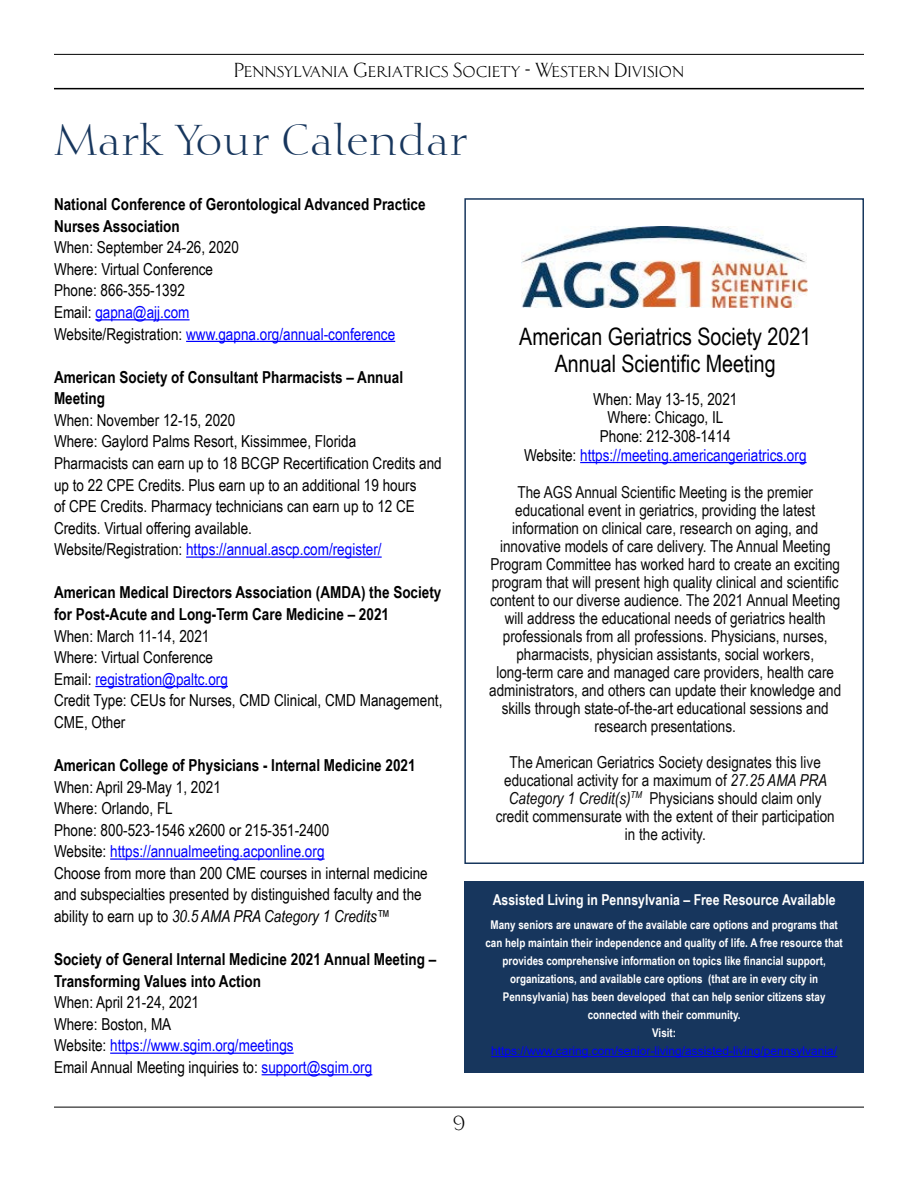
<style>
.page{position:relative;width:918px;height:1188px;background:#fff}
.page>*{position:absolute;margin:0;border:0;box-sizing:border-box;transform-origin:0 0}
.t1{font:42px "Calligraphic 810 BT";color:#17365d}
.t2{font:24px/27px "Arial Narrow";color:#000;text-align:center}
.t3{font:21px "AT Classic Roman";color:#000}
.t4{font:16.5px/21.6px "Arial Narrow";color:#000}
.t5{font:16.5px/18px "Arial Narrow";color:#0a0a0a;text-align:center}
.t6{font:700 16.5px/21.6px "Arial Narrow";color:#000}
.t7{font:700 15px "Arial Narrow";color:#fff}
.t8{font:700 12px/18px "Arial Narrow";color:#fff;text-align:center}
.t9{font:12px "Arial";color:#00f}
.s1{color:#00f}
.s2{font-style:italic}
</style>
<div class="page">
<hr style="left:54px;top:54px;width:810px;height:1px;background:#000">
<hr style="left:54px;top:88px;width:810px;height:1px;background:#000">
<hr style="left:54px;top:1107px;width:810px;height:1px;background:#000">
<hr style="left:95px;top:319px;width:95px;height:1px;background:#00f">
<hr style="left:186px;top:341px;width:209px;height:1px;background:#00f">
<hr style="left:186px;top:556px;width:196px;height:2px;background:#00f">
<hr style="left:95px;top:686px;width:133px;height:1px;background:#00f">
<hr style="left:110px;top:858px;width:215px;height:2px;background:#00f">
<hr style="left:110px;top:1053px;width:184px;height:1px;background:#00f">
<hr style="left:262px;top:1074px;width:110px;height:1px;background:#00f">
<div style="left:464px;top:198px;width:400px;height:666px;border:2px solid #17365d"></div>
<hr style="left:580px;top:462px;width:227px;height:1px;background:#00f">
<div style="left:464px;top:882px;width:400px;height:191px;background:#17365d"></div>
<img style="left:521px;top:226px;width:286px;height:81px">
<hr style="left:491px;top:1056px;width:346px;height:1px;background:#00f">
<p class="t3" style="left:234px;top:59px;width:452px">Pennsylvania Geriatrics Society - Western Division</p>
<h1 class="t1" style="left:54px;top:114px;width:414px">Mark Your Calendar</h1>
<p class="t6" style="left:54px;top:193px;width:373px">National Conference of Gerontological Advanced Practice<br>Nurses Association</p>
<p class="t4" style="left:54px;top:236px;width:343px">When: September 24-26, 2020<br>Where: Virtual Conference<br>Phone: 866-355-1392<br>Email: <span class="s1">gapna@ajj.com<br></span>Website/Registration: <span class="s1">www.gapna.org/annual-conference</span></p>
<p class="t6" style="left:54px;top:365px;width:351px">American Society of Consultant Pharmacists – Annual<br>Meeting</p>
<p class="t4" style="left:54px;top:409px;width:389px">When: November 12-15, 2020<br>Where: Gaylord Palms Resort, Kissimmee, Florida<br>Pharmacists can earn up to 18 BCGP Recertification Credits and up to 22 CPE Credits. Plus earn up to an additional 19 hours<br>of CPE Credits. Pharmacy technicians can earn up to 12 CE Credits. Virtual offering available.<br>Website/Registration: <span class="s1">https://annual.ascp.com/register/</span></p>
<p class="t6" style="left:54px;top:581px;width:389px">American Medical Directors Association (AMDA) the Society for Post-Acute and Long-Term Care Medicine – 2021</p>
<p class="t4" style="left:54px;top:624px;width:390px">When: March 11-14, 2021<br>Where: Virtual Conference<br>Email: <span class="s1">registration@paltc.org<br></span>Credit Type: CEUs for Nurses, CMD Clinical, CMD Management,<br>CME, Other</p>
<p class="t6" style="left:54px;top:754px;width:363px">American College of Physicians - Internal Medicine 2021</p>
<p class="t4" style="left:54px;top:775px;width:375px">When: April 29-May 1, 2021<br>Where: Orlando, FL<br>Phone: 800-523-1546 x2600 or 215-351-2400<br>Website: <span class="s1">https://annualmeeting.acponline.org<br></span>Choose from more than 200 CME courses in internal medicine and subspecialties presented by distinguished faculty and the ability to earn up to <span class="s2">30.5 AMA PRA Category 1 Credits™</span></p>
<p class="t6" style="left:54px;top:948px;width:384px">Society of General Internal Medicine 2021 Annual Meeting –<br>Transforming Values into Action</p>
<p class="t4" style="left:54px;top:991px;width:320px">When: April 21-24, 2021<br>Where: Boston, MA<br>Website: <span class="s1">https://www.sgim.org/meetings<br></span>Email Annual Meeting inquiries to: <span class="s1">support@sgim.org</span></p>
<p class="t3" style="left:453px;top:1111px;width:14px">9</p>
<h2 class="t2" style="left:519px;top:322px;width:294px">American Geriatrics Society 2021<br>Annual Scientific Meeting</h2>
<p class="t4" style="left:524px;top:389px;width:284px;line-height:18.8px;text-align:center">When: May 13-15, 2021<br>Where: Chicago, IL<br>Phone: 212-308-1414<br>Website: <span class="s1">https://meeting.americangeriatrics.org</span></p>
<p class="t5" style="left:489px;top:482px;width:353px">The AGS Annual Scientific Meeting is the premier educational event in geriatrics, providing the latest information on clinical care, research on aging, and innovative models of care delivery. The Annual Meeting Program Committee has worked hard to create an exciting program that will present high quality clinical and scientific content to our diverse audience. The 2021 Annual Meeting will address the educational needs of geriatrics health professionals from all professions. Physicians, nurses, pharmacists, physician assistants, social workers, long-term care and managed care providers, health care administrators, and others can update their knowledge and skills through state-of-the-art educational sessions and research presentations.</p>
<p class="t5" style="left:496px;top:752px;width:341px">The American Geriatrics Society designates this live educational activity for a maximum of <span class="s2">27.25 AMA PRA Category 1 Credit(s)</span><sup>TM</sup> Physicians should claim only credit commensurate with the extent of their participation in the activity.</p>
<p class="t7" style="left:493px;top:888px;width:344px">Assisted Living in Pennsylvania – Free Resource Available</p>
<p class="t8" style="left:485px;top:916px;width:359px">Many seniors are unaware of the available care options and programs that can help maintain their independence and quality of life. A free resource that provides comprehensive information on topics like financial support, organizations, and available care options (that are in every city in Pennsylvania) has been developed that can help senior citizens stay connected with their community.<br>Visit:</p>
<p class="t9" style="left:491px;top:1043px;width:348px">https://www.caring.com/senior-living/assisted-living/pennsylvania/</p>
</div>
